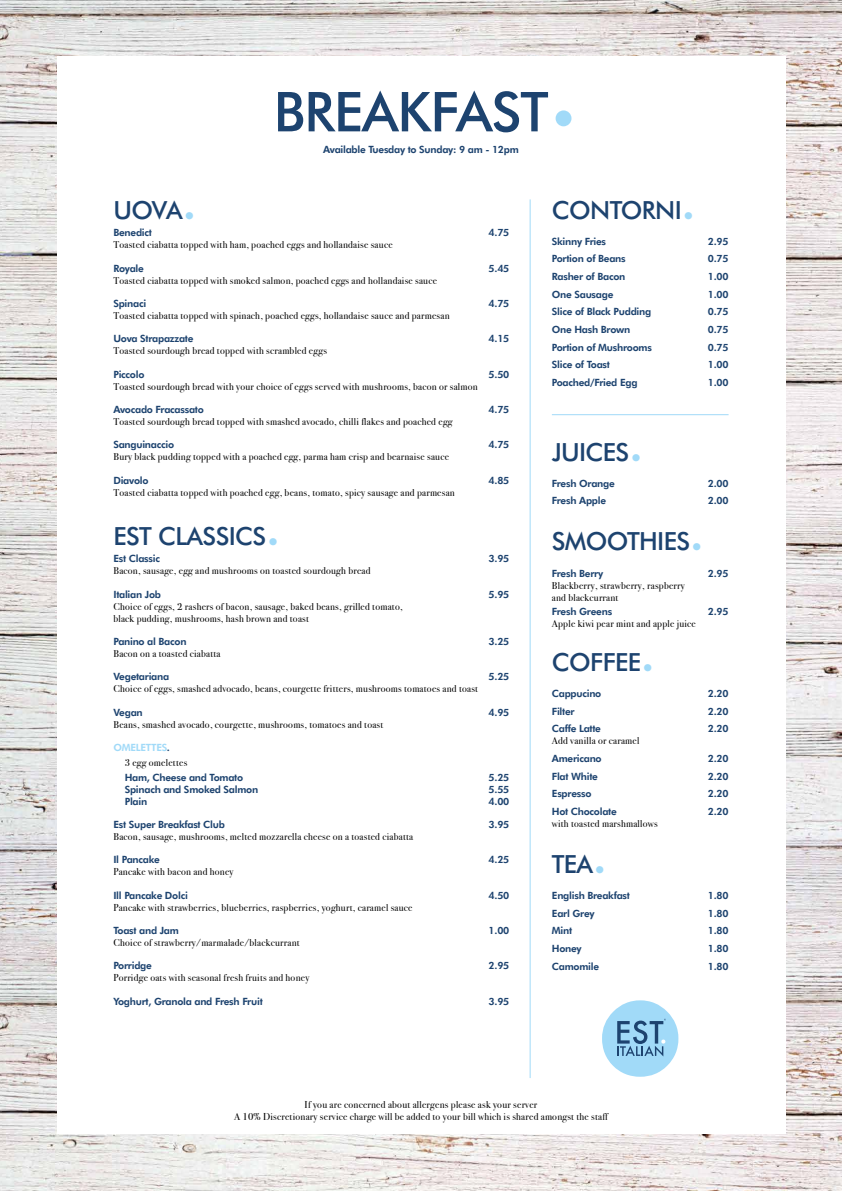
<style>
.page{position:relative;width:842px;height:1191px;background:#fff}
.page>*{position:absolute;margin:0;border:0;box-sizing:border-box;transform-origin:0 0}
.t1{font:500 55px "Futura BT";letter-spacing:-.02em;color:#1d436f}
.t2{font:500 25px "Futura BT";letter-spacing:-.025em;color:#1d436f}
.t3{font:10px/12px "Bodoni Svty Two ITCTT";letter-spacing:.025em;color:#000}
.t4{font:800 10px "Futura BT";letter-spacing:-.025em;color:#1d436f}
.t5{font:800 10px "Futura BT";letter-spacing:-.025em;color:#a1daf8}
.s1{color:#a1daf8}
.s2{color:#1d436f}
</style>
<div class="page">
<img style="left:0;top:0;width:842px;height:1191px">
<div style="left:57px;top:57px;width:728px;height:1077px;background:#fff"></div>
<svg style="left:602px;top:1000px;width:76px;height:76px"></svg>
<hr style="left:530px;top:199px;width:1px;height:879px;background:#a1daf8">
<hr style="left:552px;top:414px;width:177px;height:1px;background:#a1daf8">
<h1 class="t1" style="left:273px;top:78px;width:308px">BREAKFAST<span class="s1">•</span></h1>
<p class="t4" style="left:323px;top:143px;width:197px">Available Tuesday to Sunday: 9 am - 12pm</p>
<h2 class="t2" style="left:113px;top:194px;width:85px">UOVA<span class="s1">•</span></h2>
<p class="t4" style="left:113px;top:226px;width:40px">Benedict</p>
<p class="t4" style="left:489px;top:226px;width:22px">4.75</p>
<p class="t3" style="left:113px;top:238px;width:281px">Toasted ciabatta topped with ham, poached eggs and hollandaise sauce</p>
<p class="t4" style="left:113px;top:262px;width:32px">Royale</p>
<p class="t4" style="left:489px;top:262px;width:22px">5.45</p>
<p class="t3" style="left:113px;top:273px;width:325px">Toasted ciabatta topped with smoked salmon, poached eggs and hollandaise sauce</p>
<p class="t4" style="left:113px;top:297px;width:34px">Spinaci</p>
<p class="t4" style="left:489px;top:297px;width:22px">4.75</p>
<p class="t3" style="left:113px;top:308px;width:338px">Toasted ciabatta topped with spinach, poached eggs, hollandaise sauce and parmesan</p>
<p class="t4" style="left:113px;top:332px;width:82px">Uova Strapazzate</p>
<p class="t4" style="left:489px;top:332px;width:22px">4.15</p>
<p class="t3" style="left:113px;top:344px;width:215px">Toasted sourdough bread topped with scrambled eggs</p>
<p class="t4" style="left:113px;top:368px;width:33px">Piccolo</p>
<p class="t4" style="left:489px;top:368px;width:22px">5.50</p>
<p class="t3" style="left:113px;top:379px;width:366px">Toasted sourdough bread with your choice of eggs served with mushrooms, bacon or salmon</p>
<p class="t4" style="left:113px;top:403px;width:92px">Avocado Fracassato</p>
<p class="t4" style="left:489px;top:403px;width:22px">4.75</p>
<p class="t3" style="left:113px;top:414px;width:341px">Toasted sourdough bread topped with smashed avocado, chilli flakes and poached egg</p>
<p class="t4" style="left:113px;top:439px;width:62px">Sanguinaccio</p>
<p class="t4" style="left:489px;top:439px;width:22px">4.75</p>
<p class="t3" style="left:113px;top:450px;width:337px">Bury black pudding topped with a poached egg, parma ham crisp and bearnaise sauce</p>
<p class="t4" style="left:113px;top:474px;width:37px">Diavolo</p>
<p class="t4" style="left:489px;top:474px;width:22px">4.85</p>
<p class="t3" style="left:113px;top:485px;width:343px">Toasted ciabatta topped with poached egg, beans, tomato, spicy sausage and parmesan</p>
<h2 class="t2" style="left:113px;top:520px;width:169px">EST CLASSICS<span class="s1">•</span></h2>
<p class="t4" style="left:113px;top:552px;width:48px">Est Classic</p>
<p class="t4" style="left:489px;top:552px;width:22px">3.95</p>
<p class="t3" style="left:113px;top:564px;width:259px">Bacon, sausage, egg and mushrooms on toasted sourdough bread</p>
<p class="t4" style="left:113px;top:588px;width:49px">Italian Job</p>
<p class="t4" style="left:489px;top:588px;width:22px">5.95</p>
<p class="t3" style="left:113px;top:599px;width:291px">Choice of eggs, 2 rashers of bacon, sausage, baked beans, grilled tomato, black pudding, mushrooms, hash brown and toast</p>
<p class="t4" style="left:113px;top:635px;width:75px">Panino al Bacon</p>
<p class="t4" style="left:489px;top:635px;width:22px">3.25</p>
<p class="t3" style="left:113px;top:646px;width:109px">Bacon on a toasted ciabatta</p>
<p class="t4" style="left:113px;top:670px;width:57px">Vegetariana</p>
<p class="t4" style="left:489px;top:670px;width:22px">5.25</p>
<p class="t3" style="left:113px;top:682px;width:366px">Choice of eggs, smashed advocado, beans, courgette fritters, mushrooms tomatoes and toast</p>
<p class="t4" style="left:113px;top:706px;width:31px">Vegan</p>
<p class="t4" style="left:489px;top:706px;width:22px">4.95</p>
<p class="t3" style="left:113px;top:717px;width:271px">Beans, smashed avocado, courgette, mushrooms, tomatoes and toast</p>
<p class="t5" style="left:113px;top:741px;width:58px">OMELETTES<span class="s2">.</span></p>
<p class="t3" style="left:125px;top:755px;width:64px">3 egg omelettes</p>
<p class="t4" style="left:125px;top:771px;width:120px">Ham, Cheese and Tomato</p>
<p class="t4" style="left:489px;top:771px;width:22px">5.25</p>
<p class="t4" style="left:125px;top:783px;width:135px">Spinach and Smoked Salmon</p>
<p class="t4" style="left:489px;top:783px;width:22px">5.55</p>
<p class="t4" style="left:125px;top:795px;width:24px">Plain</p>
<p class="t4" style="left:489px;top:795px;width:22px">4.00</p>
<p class="t4" style="left:113px;top:818px;width:113px">Est Super Breakfast Club</p>
<p class="t4" style="left:489px;top:818px;width:22px">3.95</p>
<p class="t3" style="left:113px;top:829px;width:301px">Bacon, sausage, mushrooms, melted mozzarella cheese on a toasted ciabatta</p>
<p class="t4" style="left:113px;top:853px;width:48px">Il Pancake</p>
<p class="t4" style="left:489px;top:853px;width:22px">4.25</p>
<p class="t3" style="left:113px;top:865px;width:122px">Pancake with bacon and honey</p>
<p class="t4" style="left:113px;top:889px;width:76px">Ill Pancake Dolci</p>
<p class="t4" style="left:489px;top:889px;width:22px">4.50</p>
<p class="t3" style="left:113px;top:900px;width:301px">Pancake with strawberries, blueberries, raspberries, yoghurt, caramel sauce</p>
<p class="t4" style="left:113px;top:924px;width:67px">Toast and Jam</p>
<p class="t4" style="left:489px;top:924px;width:22px">1.00</p>
<p class="t3" style="left:113px;top:935px;width:188px">Choice of strawberry/marmalade/blackcurrant</p>
<p class="t4" style="left:113px;top:959px;width:40px">Porridge</p>
<p class="t4" style="left:489px;top:959px;width:22px">2.95</p>
<p class="t3" style="left:113px;top:971px;width:197px">Porridge oats with seasonal fresh fruits and honey</p>
<p class="t4" style="left:113px;top:995px;width:151px">Yoghurt, Granola and Fresh Fruit</p>
<p class="t4" style="left:489px;top:995px;width:22px">3.95</p>
<h2 class="t2" style="left:552px;top:194px;width:146px">CONTORNI<span class="s1">•</span></h2>
<p class="t4" style="left:552px;top:235px;width:56px">Skinny Fries</p>
<p class="t4" style="left:708px;top:235px;width:22px">2.95</p>
<p class="t4" style="left:552px;top:253px;width:75px">Portion of Beans</p>
<p class="t4" style="left:708px;top:253px;width:22px">0.75</p>
<p class="t4" style="left:552px;top:270px;width:75px">Rasher of Bacon</p>
<p class="t4" style="left:708px;top:270px;width:22px">1.00</p>
<p class="t4" style="left:552px;top:288px;width:63px">One Sausage</p>
<p class="t4" style="left:708px;top:288px;width:22px">1.00</p>
<p class="t4" style="left:552px;top:306px;width:101px">Slice of Black Pudding</p>
<p class="t4" style="left:708px;top:306px;width:22px">0.75</p>
<p class="t4" style="left:552px;top:323px;width:80px">One Hash Brown</p>
<p class="t4" style="left:708px;top:323px;width:22px">0.75</p>
<p class="t4" style="left:552px;top:341px;width:102px">Portion of Mushrooms</p>
<p class="t4" style="left:708px;top:341px;width:22px">0.75</p>
<p class="t4" style="left:552px;top:359px;width:60px">Slice of Toast</p>
<p class="t4" style="left:708px;top:359px;width:22px">1.00</p>
<p class="t4" style="left:552px;top:376px;width:87px">Poached/Fried Egg</p>
<p class="t4" style="left:708px;top:376px;width:22px">1.00</p>
<h2 class="t2" style="left:552px;top:436px;width:93px">JUICES<span class="s1">•</span></h2>
<p class="t4" style="left:552px;top:477px;width:64px">Fresh Orange</p>
<p class="t4" style="left:708px;top:477px;width:22px">2.00</p>
<p class="t4" style="left:552px;top:495px;width:56px">Fresh Apple</p>
<p class="t4" style="left:708px;top:495px;width:22px">2.00</p>
<h2 class="t2" style="left:552px;top:526px;width:154px">SMOOTHIES<span class="s1">•</span></h2>
<p class="t4" style="left:552px;top:567px;width:53px">Fresh Berry</p>
<p class="t4" style="left:708px;top:567px;width:22px">2.95</p>
<p class="t3" style="left:552px;top:578px;width:135px">Blackberry, strawberry, raspberry and blackcurrant</p>
<p class="t4" style="left:552px;top:606px;width:62px">Fresh Greens</p>
<p class="t4" style="left:708px;top:606px;width:22px">2.95</p>
<p class="t3" style="left:552px;top:617px;width:146px">Apple kiwi pear mint and apple juice</p>
<h2 class="t2" style="left:552px;top:646px;width:105px">COFFEE<span class="s1">•</span></h2>
<p class="t4" style="left:552px;top:687px;width:51px">Cappucino</p>
<p class="t4" style="left:708px;top:687px;width:22px">2.20</p>
<p class="t4" style="left:552px;top:705px;width:24px">Filter</p>
<p class="t4" style="left:708px;top:705px;width:22px">2.20</p>
<p class="t4" style="left:552px;top:722px;width:51px">Caffe Latte</p>
<p class="t4" style="left:708px;top:722px;width:22px">2.20</p>
<p class="t3" style="left:552px;top:733px;width:89px">Add vanilla or caramel</p>
<p class="t4" style="left:552px;top:752px;width:51px">Americano</p>
<p class="t4" style="left:708px;top:752px;width:22px">2.20</p>
<p class="t4" style="left:552px;top:770px;width:48px">Flat White</p>
<p class="t4" style="left:708px;top:770px;width:22px">2.20</p>
<p class="t4" style="left:552px;top:787px;width:41px">Espresso</p>
<p class="t4" style="left:708px;top:787px;width:22px">2.20</p>
<p class="t4" style="left:552px;top:805px;width:66px">Hot Chocolate</p>
<p class="t4" style="left:708px;top:805px;width:22px">2.20</p>
<p class="t3" style="left:552px;top:816px;width:107px">with toasted marshmallows</p>
<h2 class="t2" style="left:552px;top:849px;width:57px">TEA<span class="s1">•</span></h2>
<p class="t4" style="left:552px;top:889px;width:80px">English Breakfast</p>
<p class="t4" style="left:708px;top:889px;width:22px">1.80</p>
<p class="t4" style="left:552px;top:907px;width:44px">Earl Grey</p>
<p class="t4" style="left:708px;top:907px;width:22px">1.80</p>
<p class="t4" style="left:552px;top:924px;width:22px">Mint</p>
<p class="t4" style="left:708px;top:924px;width:22px">1.80</p>
<p class="t4" style="left:552px;top:942px;width:31px">Honey</p>
<p class="t4" style="left:708px;top:942px;width:22px">1.80</p>
<p class="t4" style="left:552px;top:960px;width:49px">Camomile</p>
<p class="t4" style="left:708px;top:960px;width:22px">1.80</p>
<p class="t3" style="left:234px;top:1097px;width:375px;text-align:center">If you are concerned about allergens please ask your server<br>A 10% Discretionary service charge will be added to your bill which is shared amongst the staff</p>
</div>
